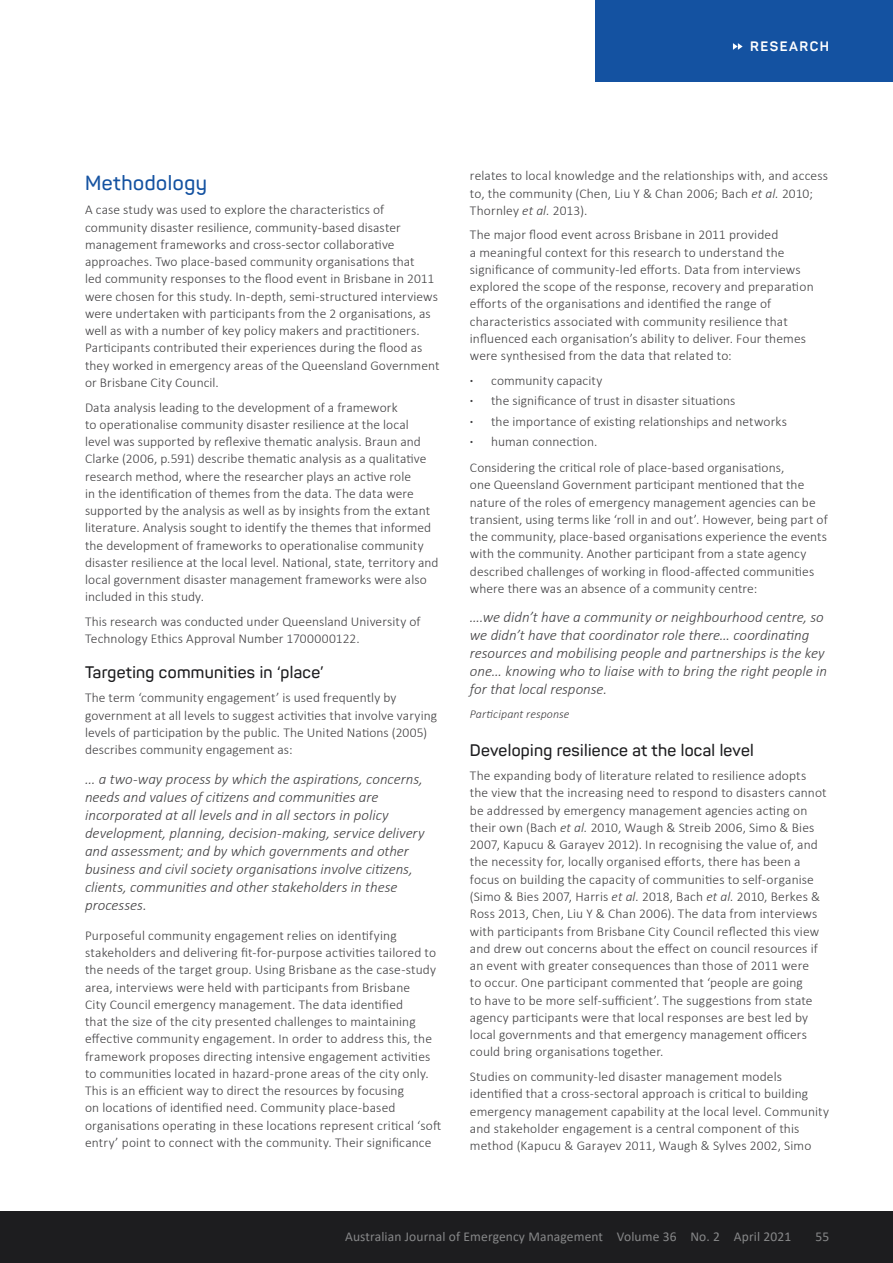
<style>
.page{position:relative;width:893px;height:1263px;background:#fff}
.page>*{position:absolute;margin:0;border:0;box-sizing:border-box;transform-origin:0 0}
.t1{font:600 20.25px "Panton";letter-spacing:.03em;color:#1452a1}
.t2{font:600 16.5px "Panton";letter-spacing:.02em;color:#1d1d1f}
.t3{font:italic 300 15px/18px "Calibri";color:#414042}
.t4{font:300 13.5px/17.2px "Calibri";letter-spacing:.01em;color:#414042}
.t5{font:13.5px "Calibri";letter-spacing:.01em;color:#868788}
.t6{font:700 13.5px "Panton";letter-spacing:.11em;color:#fff}
.t7{font:italic 300 12px "Calibri";letter-spacing:.005em;color:#414042}
.s1{font-style:italic}
.s2{font-weight:700}
</style>
<div class="page">
<div style="left:596px;top:0;width:297px;height:81px;background:#1452a1"></div>
<svg style="left:733px;top:43px;width:10px;height:7px"></svg>
<div style="left:0;top:1212px;width:893px;height:51px;background:#1d1d1f"></div>
<p class="t6" style="left:750px;top:38px;width:80px">RESEARCH</p>
<h1 class="t1" style="left:85px;top:170px;width:124px">Methodology</h1>
<p class="t4" style="left:85px;top:201px;width:356px">A case study was used to explore the characteristics of community disaster resilience, community-based disaster management frameworks and cross-sector collaborative approaches. Two place-based community organisations that<br>led community responses to the flood event in Brisbane in 2011 were chosen for this study. In-depth, semi-structured interviews were undertaken with participants from the 2 organisations, as well as with a number of key policy makers and practitioners.<br>Participants contributed their experiences during the flood as they worked in emergency areas of the Queensland Government or Brisbane City Council.</p>
<p class="t4" style="left:85px;top:398px;width:355px">Data analysis leading to the development of a framework<br>to operationalise community disaster resilience at the local<br>level was supported by reflexive thematic analysis. Braun and Clarke (2006, p.591) describe thematic analysis as a qualitative research method, where the researcher plays an active role<br>in the identification of themes from the data. The data were supported by the analysis as well as by insights from the extant literature. Analysis sought to identify the themes that informed the development of frameworks to operationalise community disaster resilience at the local level. National, state, territory and local government disaster management frameworks were also included in this study.</p>
<p class="t4" style="left:85px;top:613px;width:337px">This research was conducted under Queensland University of<br>Technology Ethics Approval Number 1700000122.</p>
<p class="t2" style="left:85px;top:662px;width:240px">Targeting communities in ‘place’</p>
<p class="t4" style="left:85px;top:689px;width:354px">The term ‘community engagement’ is used frequently by government at all levels to suggest activities that involve varying levels of participation by the public. The United Nations (2005) describes community engagement as:</p>
<p class="t3" style="left:85px;top:770px;width:341px">... a two-way process by which the aspirations, concerns, needs and values of citizens and communities are incorporated at all levels and in all sectors in policy development, planning, decision-making, service delivery and assessment; and by which governments and other business and civil society organisations involve citizens, clients, communities and other stakeholders in these processes.</p>
<p class="t4" style="left:85px;top:926px;width:358px">Purposeful community engagement relies on identifying stakeholders and delivering fit-for-purpose activities tailored to the needs of the target group. Using Brisbane as the case-study area, interviews were held with participants from Brisbane<br>City Council emergency management. The data identified<br>that the size of the city presented challenges to maintaining effective community engagement. In order to address this, the framework proposes directing intensive engagement activities to communities located in hazard-prone areas of the city only.<br>This is an efficient way to direct the resources by focusing<br>on locations of identified need. Community place-based organisations operating in these locations represent critical ‘soft entry’ point to connect with the community. Their significance</p>
<p class="t4" style="left:470px;top:167px;width:360px">relates to local knowledge and the relationships with, and access to, the community (Chen, Liu Y &amp; Chan 2006; Bach <span class="s1">et al.</span> 2010;<br>Thornley <span class="s1">et al.</span> 2013).</p>
<p class="t4" style="left:470px;top:226px;width:345px">The major flood event across Brisbane in 2011 provided<br>a meaningful context for this research to understand the significance of community-led efforts. Data from interviews explored the scope of the response, recovery and preparation efforts of the organisations and identified the range of characteristics associated with community resilience that influenced each organisation’s ability to deliver. Four themes were synthesised from the data that related to:</p>
<p class="t4" style="left:470px;top:370px;width:319px;line-height:20.4px"><span class="s2">·</span> community capacity<br><span class="s2">·</span> the significance of trust in disaster situations<br><span class="s2">·</span> the importance of existing relationships and networks <span class="s2">·</span> human connection.</p>
<p class="t4" style="left:470px;top:459px;width:359px">Considering the critical role of place-based organisations,<br>one Queensland Government participant mentioned that the nature of the roles of emergency management agencies can be transient, using terms like ‘roll in and out’. However, being part of the community, place-based organisations experience the events with the community. Another participant from a state agency described challenges of working in flood-affected communities where there was an absence of a community centre:</p>
<p class="t3" style="left:470px;top:608px;width:359px">….we didn’t have a community or neighbourhood centre, so we didn’t have that coordinator role there… coordinating resources and mobilising people and partnerships is the key one… knowing who to liaise with to bring the right people in for that local response.</p>
<p class="t7" style="left:470px;top:706px;width:101px">Participant response</p>
<p class="t2" style="left:470px;top:739px;width:286px">Developing resilience at the local level</p>
<p class="t4" style="left:470px;top:767px;width:358px">The expanding body of literature related to resilience adopts the view that the increasing need to respond to disasters cannot be addressed by emergency management agencies acting on their own (Bach <span class="s1">et al.</span> 2010, Waugh &amp; Streib 2006, Simo &amp; Bies 2007, Kapucu &amp; Garayev 2012). In recognising the value of, and the necessity for, locally organised efforts, there has been a focus on building the capacity of communities to self-organise (Simo &amp; Bies 2007, Harris <span class="s1">et al.</span> 2018, Bach <span class="s1">et al.</span> 2010, Berkes &amp; Ross 2013, Chen, Liu Y &amp; Chan 2006). The data from interviews with participants from Brisbane City Council reflected this view and drew out concerns about the effect on council resources if an event with greater consequences than those of 2011 were<br>to occur. One participant commented that ‘people are going<br>to have to be more self-sufficient’. The suggestions from state agency participants were that local responses are best led by local governments and that emergency management officers could bring organisations together.</p>
<p class="t4" style="left:470px;top:1068px;width:361px">Studies on community-led disaster management models identified that a cross-sectoral approach is critical to building emergency management capability at the local level. Community and stakeholder engagement is a central component of this method (Kapucu &amp; Garayev 2011, Waugh &amp; Sylves 2002, Simo</p>
<p class="t5" style="left:345px;top:1227px;width:448px">Australian Journal of Emergency Management Volume 36 No. 2 April 2021</p>
<p class="t5" style="left:815px;top:1227px;width:15px">55</p>
</div>
